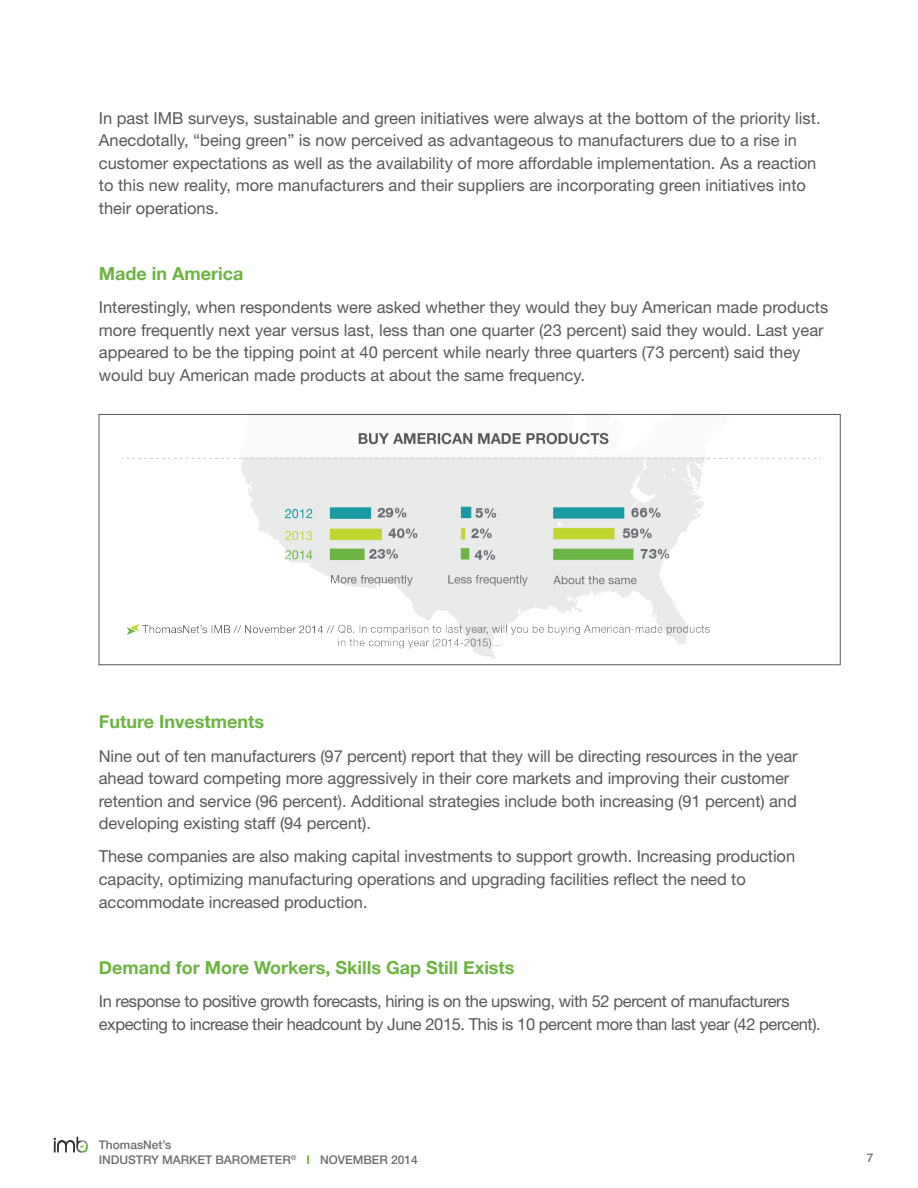
<style>
.page{position:relative;width:918px;height:1188px;background:#fff}
.page>*{position:absolute;margin:0;border:0;box-sizing:border-box;transform-origin:0 0}
.t1{font:700 18px "Helvetica Neue";color:#6cb43f}
.t2{font:16.5px/22.5px "Helvetica Neue";letter-spacing:-.005em;color:#57585a}
.t3{font:16.5px/22.5px "Helvetica Neue";letter-spacing:-.025em;color:#57585a}
.t4{font:500 12px/14.4px "Helvetica Neue";color:#6c6d70}
.s1{font-weight:700;color:#6cb43f}
</style>
<div class="page">
<svg style="left:54px;top:1137px;width:34px;height:16px"></svg>
<img style="left:122px;top:432px;width:699px;height:227px">
<div style="left:99px;top:414px;width:741px;height:251px;border:1px solid #57585a"></div>
<p class="t2" style="left:99px;top:106px;width:723px">In past IMB surveys, sustainable and green initiatives were always at the bottom of the priority list.<br>Anecdotally, “being green” is now perceived as advantageous to manufacturers due to a rise in customer expectations as well as the availability of more affordable implementation. As a reaction to this new reality, more manufacturers and their suppliers are incorporating green initiatives into their operations.</p>
<p class="t1" style="left:99px;top:263px;width:146px">Made in America</p>
<p class="t2" style="left:99px;top:296px;width:731px">Interestingly, when respondents were asked whether they would they buy American made products more frequently next year versus last, less than one quarter (23 percent) said they would. Last year appeared to be the tipping point at 40 percent while nearly three quarters (73 percent) said they would buy American made products at about the same frequency.</p>
<p class="t1" style="left:99px;top:711px;width:167px">Future Investments</p>
<p class="t2" style="left:99px;top:744px;width:700px">Nine out of ten manufacturers (97 percent) report that they will be directing resources in the year ahead toward competing more aggressively in their core markets and improving their customer retention and service (96 percent). Additional strategies include both increasing (91 percent) and developing existing staff (94 percent).</p>
<p class="t2" style="left:99px;top:845px;width:698px">These companies are also making capital investments to support growth. Increasing production capacity, optimizing manufacturing operations and upgrading facilities reflect the need to accommodate increased production.</p>
<p class="t1" style="left:99px;top:957px;width:417px">Demand for More Workers, Skills Gap Still Exists</p>
<p class="t3" style="left:99px;top:990px;width:723px">In response to positive growth forecasts, hiring is on the upswing, with 52 percent of manufacturers expecting to increase their headcount by June 2015. This is 10 percent more than last year (42 percent).</p>
<p class="t4" style="left:99px;top:1138px;width:321px">ThomasNet’s<br>INDUSTRY MARKET BAROMETER<sup>®</sup> <span class="s1">I</span> NOVEMBER 2014</p>
<p class="t4" style="left:867px;top:1151px;width:8px">7</p>
</div>
